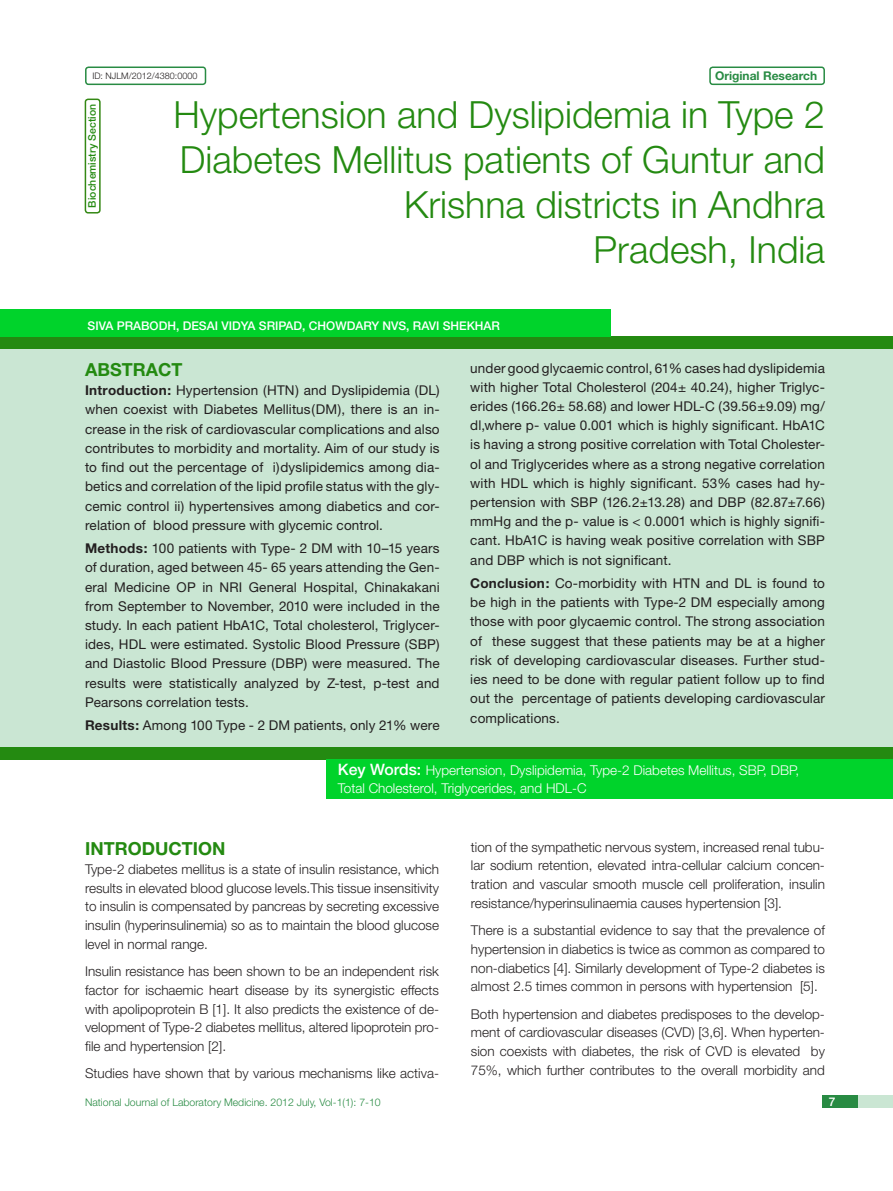
<style>
.page{position:relative;width:893px;height:1191px;background:#fff}
.page>*{position:absolute;margin:0;border:0;box-sizing:border-box;transform-origin:0 0}
.t1{font:300 37.5px/45px "Helvetica Neue";color:#248a11}
.Level_1{font:700 18px "Helvetica Neue";color:#248a11}
.Abstract_head{font:700 18px "Helvetica Neue";color:#248a11}
.Abstract_text{font:13.5px/19.2px "Helvetica Neue";letter-spacing:.01em;color:#231f20;text-align:justify}
.Body_text{font:300 13.5px/18.8px "Helvetica Neue";color:#231f20;text-align:justify}
.Key_words{font:300 13.5px "Helvetica Neue";color:#fff}
.Author{font:500 12px "Helvetica Neue";color:#fff}
.t2{font:700 12px "Helvetica Neue";color:#288b43}
.t3{font:300 10.5px "Helvetica Neue";color:#288b43}
.t4{font:500 10.5px "Helvetica Neue";color:#248a11}
.t5{font:300 9px "Helvetica Neue";color:#231f20}
.s1{font-weight:700}
.s2{font-weight:500;font-size:15.75px}
</style>
<div class="page">
<div style="left:85px;top:66px;width:121px;height:19px;border:2px solid #288b43;border-radius:3px"></div>
<div style="left:825px;top:1095px;width:68px;height:13px;background:#cae6d3"></div>
<div style="left:823px;top:1095px;width:35px;height:13px;background:#288b43"></div>
<div style="left:709px;top:66px;width:116px;height:19px;border:2px solid #288b43;border-radius:3px"></div>
<div style="left:0;top:349px;width:893px;height:398px;background:#cae6d3"></div>
<div style="left:0;top:337px;width:893px;height:12px;background:#248a11"></div>
<div style="left:85px;top:99px;width:16px;height:114px;border:2px solid #348814;border-radius:3px"></div>
<div style="left:0;top:309px;width:610px;height:28px;background:#00d32b"></div>
<div style="left:0;top:747px;width:893px;height:12px;background:#248a11"></div>
<div style="left:327px;top:759px;width:566px;height:40px;background:#00d32b"></div>
<p class="t5" style="left:92px;top:70px;width:106px">ID: NJLM/2012/4380:0000</p>
<p class="t2" style="left:715px;top:68px;width:104px">Original Research</p>
<p class="t4" style="left:86px;top:207px;width:105px;rotate:-90deg">Biochemistry Section</p>
<p class="t1" style="left:173px;top:92px;width:653px">Hypertension and Dyslipidemia in Type 2<br>Diabetes Mellitus patients of Guntur and</p>
<p class="t1" style="left:404px;top:182px;width:422px">Krishna districts in Andhra</p>
<p class="t1" style="left:594px;top:227px;width:233px">Pradesh, India</p>
<p class="Author" style="left:88px;top:319px;width:414px">SIVA PRABODH, DESAI VIDYA SRIPAD, CHOWDARY NVS, RAVI SHEKHAR</p>
<p class="Abstract_head" style="left:85px;top:358px;width:99px">ABSTRACT</p>
<p class="Abstract_text" style="left:85px;top:381px;width:356px"><span class="s1">Introduction:</span> Hypertension (HTN) and Dyslipidemia (DL) when coexist with Diabetes Mellitus(DM), there is an in&shy;crease in the risk of cardiovascular complications and also contributes to morbidity and mortality. Aim of our study is to find out the percentage of i)dyslipidemics among dia&shy;betics and correlation of the lipid profile status with the gly&shy;cemic control ii) hypertensives among diabetics and cor&shy;relation of blood pressure with glycemic control.</p>
<p class="Abstract_text" style="left:85px;top:538px;width:356px"><span class="s1">Methods:</span> 100 patients with Type- 2 DM with 10–15 years of duration, aged between 45- 65 years attending the Gen&shy;eral Medicine OP in NRI General Hospital, Chinakakani from September to November, 2010 were included in the study. In each patient HbA1C, Total cholesterol, Triglycer&shy;ides, HDL were estimated. Systolic Blood Pressure (SBP) and Diastolic Blood Pressure (DBP) were measured. The results were statistically analyzed by Z-test, p-test and Pearsons correlation tests.</p>
<p class="Abstract_text" style="left:85px;top:715px;width:356px"><span class="s1">Results:</span> Among 100 Type - 2 DM patients, only 21% were</p>
<p class="Abstract_text" style="left:470px;top:358px;width:356px">under good glycaemic control, 61% cases had dyslipidemia with higher Total Cholesterol (204± 40.24), higher Triglyc&shy;erides (166.26± 58.68) and lower HDL-C (39.56±9.09) mg/ dl,where p- value 0.001 which is highly significant. HbA1C is having a strong positive correlation with Total Cholester&shy;ol and Triglycerides where as a strong negative correlation with HDL which is highly significant. 53% cases had hy&shy;pertension with SBP (126.2±13.28) and DBP (82.87±7.66) mmHg and the p- value is &lt; 0.0001 which is highly signifi&shy;cant. HbA1C is having weak positive correlation with SBP and DBP which is not significant.</p>
<p class="Abstract_text" style="left:470px;top:573px;width:356px"><span class="s1">Conclusion:</span> Co-morbidity with HTN and DL is found to be high in the patients with Type-2 DM especially among those with poor glycaemic control. The strong association of these suggest that these patients may be at a higher risk of developing cardiovascular diseases. Further stud&shy;ies need to be done with regular patient follow up to find out the percentage of patients developing cardiovascular complications.</p>
<p class="Key_words" style="left:338px;top:761px;width:463px"><span class="s2">Key Words:</span> Hypertension, Dyslipidemia, Type-2 Diabetes Mellitus, SBP, DBP,</p>
<p class="Key_words" style="left:338px;top:780px;width:250px">Total Cholesterol, Triglycerides, and HDL-C</p>
<p class="Level_1" style="left:85px;top:837px;width:33px">Intro</p>
<p class="Level_1" style="left:142px;top:837px;width:39px">ductio</p>
<p class="Level_1" style="left:212px;top:837px;width:15px">n</p>
<p class="Body_text" style="left:85px;top:859px;width:356px">Type-2 diabetes mellitus is a state of insulin resistance, which results in elevated blood glucose levels.This tissue insensitivity to insulin is compensated by pancreas by secreting excessive insulin (hyperinsulinemia) so as to maintain the blood glucose level in normal range.</p>
<p class="Body_text" style="left:85px;top:961px;width:355px">Insulin resistance has been shown to be an independent risk factor for ischaemic heart disease by its synergistic effects with apolipoprotein B [1]. It also predicts the existence of de&shy;velopment of Type-2 diabetes mellitus, altered lipoprotein pro&shy;file and hypertension [2].</p>
<p class="Body_text" style="left:85px;top:1063px;width:355px">Studies have shown that by various mechanisms like activa-</p>
<p class="Body_text" style="left:471px;top:837px;width:356px">tion of the sympathetic nervous system, increased renal tubu&shy;lar sodium retention, elevated intra-cellular calcium concen&shy;tration and vascular smooth muscle cell proliferation, insulin resistance/hyperinsulinaemia causes hypertension [3].</p>
<p class="Body_text" style="left:471px;top:920px;width:355px">There is a substantial evidence to say that the prevalence of hypertension in diabetics is twice as common as compared to non-diabetics [4]. Similarly development of Type-2 diabetes is almost 2.5 times common in persons with hypertension [5].</p>
<p class="Body_text" style="left:471px;top:1004px;width:355px">Both hypertension and diabetes predisposes to the develop&shy;ment of cardiovascular diseases (CVD) [3,6]. When hyperten&shy;sion coexists with diabetes, the risk of CVD is elevated by 75%, which further contributes to the overall morbidity and</p>
<p class="t3" style="left:85px;top:1096px;width:297px">National Journal of Laboratory Medicine. 2012 July, Vol-1(1): 7-10</p>
<p class="Author" style="left:829px;top:1094px;width:8px">7</p>
</div>
